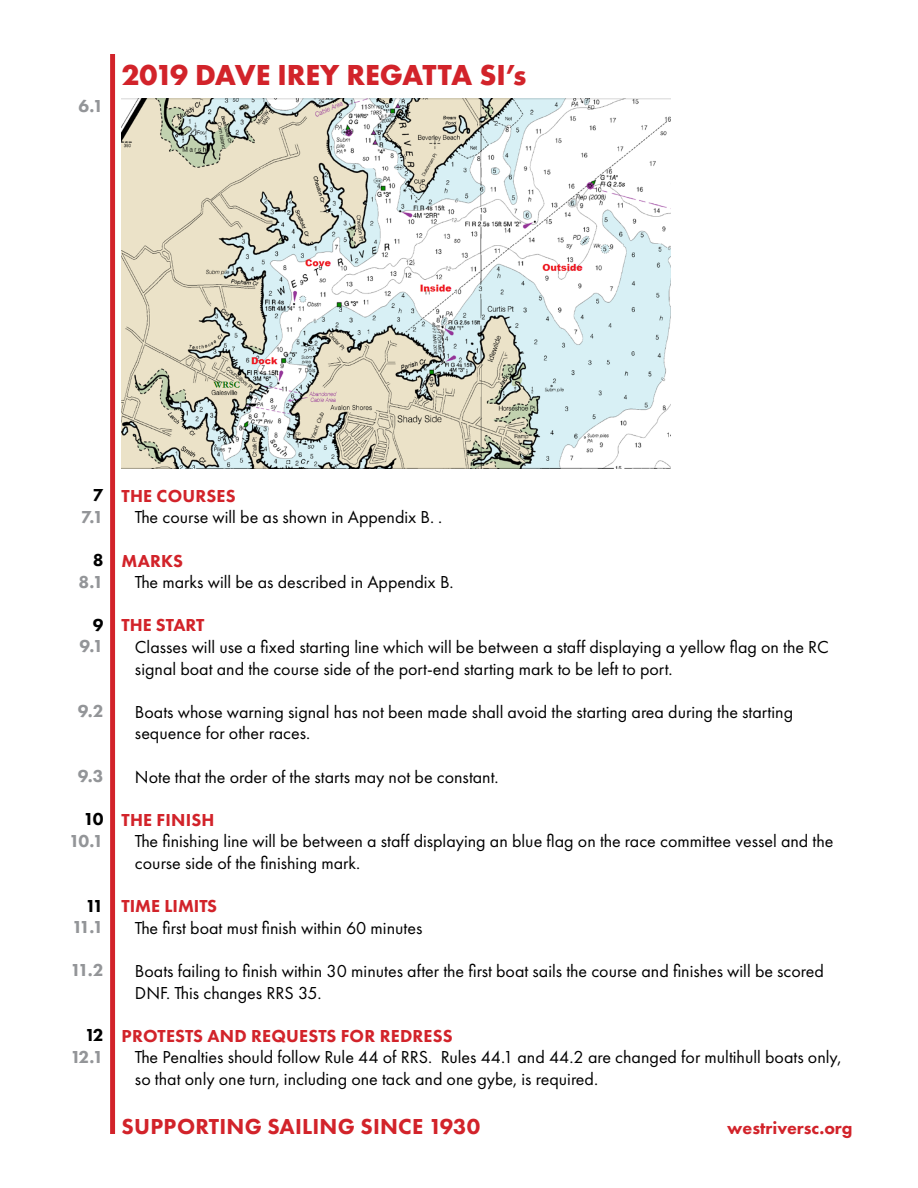
<style>
.page{position:relative;width:918px;height:1188px;background:#fff}
.page>*{position:absolute;margin:0;border:0;box-sizing:border-box;transform-origin:0 0}
.t1{font:700 30px "Futura PT";color:#d2232a}
.t2{font:800 22.5px "Futura PT";letter-spacing:.01em;color:#d2232a}
.t3{font:18px/21.6px "Futura PT";color:#000}
.t4{font:800 18px "Futura PT";letter-spacing:.01em;color:#d2232a}
.t5{font:800 18px "Futura PT";letter-spacing:-.165em;color:#939598}
.t6{font:800 18px "Futura PT";color:#000}
</style>
<div class="page">
<div style="left:110px;top:54px;width:5px;height:1080px;background:#d2232a"></div>
<img style="left:122px;top:99px;width:549px;height:369px">
<p class="t5" style="left:79px;top:95px;width:27px">6.1</p>
<h1 class="t1" style="left:122px;top:55px;width:406px">2019 DAVE IREY REGATTA SI’s</h1>
<p class="t6" style="left:93px;top:484px;width:12px">7</p>
<p class="t5" style="left:81px;top:506px;width:24px">7.1</p>
<p class="t6" style="left:93px;top:549px;width:12px">8</p>
<p class="t5" style="left:79px;top:570px;width:27px">8.1</p>
<p class="t6" style="left:93px;top:614px;width:12px">9</p>
<p class="t5" style="left:80px;top:635px;width:26px">9.1</p>
<p class="t5" style="left:78px;top:700px;width:27px">9.2</p>
<p class="t5" style="left:78px;top:765px;width:27px">9.3</p>
<p class="t6" style="left:83px;top:808px;width:22px">10</p>
<p class="t5" style="left:69px;top:830px;width:36px">10.1</p>
<p class="t6" style="left:85px;top:894px;width:20px">11</p>
<p class="t5" style="left:72px;top:916px;width:33px">11.1</p>
<p class="t5" style="left:71px;top:959px;width:35px">11.2</p>
<p class="t6" style="left:85px;top:1024px;width:20px">12</p>
<p class="t5" style="left:70px;top:1046px;width:35px">12.1</p>
<p class="t4" style="left:122px;top:485px;width:116px">THE COURSES</p>
<p class="t3" style="left:135px;top:507px;width:309px">The course will be as shown in Appendix B. .</p>
<p class="t4" style="left:122px;top:549px;width:63px">MARKS</p>
<p class="t3" style="left:135px;top:571px;width:320px">The marks will be as described in Appendix B.</p>
<p class="t4" style="left:121px;top:614px;width:84px">THE START</p>
<p class="t3" style="left:135px;top:636px;width:695px">Classes will use a fixed starting line which will be between a staff displaying a yellow flag on the RC signal boat and the course side of the port-end starting mark to be left to port.</p>
<p class="t3" style="left:135px;top:701px;width:660px">Boats whose warning signal has not been made shall avoid the starting area during the starting sequence for other races.</p>
<p class="t3" style="left:135px;top:766px;width:365px">Note that the order of the starts may not be constant.</p>
<p class="t4" style="left:122px;top:809px;width:94px">THE FINISH</p>
<p class="t3" style="left:135px;top:831px;width:700px">The finishing line will be between a staff displaying an blue flag on the race committee vessel and the course side of the finishing mark.</p>
<p class="t4" style="left:121px;top:895px;width:97px">TIME LIMITS</p>
<p class="t3" style="left:135px;top:917px;width:289px">The first boat must finish within 60 minutes</p>
<p class="t3" style="left:135px;top:960px;width:691px">Boats failing to finish within 30 minutes after the first boat sails the course and finishes will be scored<br>DNF. This changes RRS 35.</p>
<p class="t4" style="left:122px;top:1025px;width:333px">PROTESTS AND REQUESTS FOR REDRESS</p>
<p class="t3" style="left:135px;top:1047px;width:708px">The Penalties should follow Rule 44 of RRS. Rules 44.1 and 44.2 are changed for multihull boats only, so that only one turn, including one tack and one gybe, is required.</p>
<p class="t2" style="left:122px;top:1112px;width:360px">SUPPORTING SAILING SINCE 1930</p>
<p class="t4" style="left:727px;top:1117px;width:127px">westriversc.org</p>
</div>
